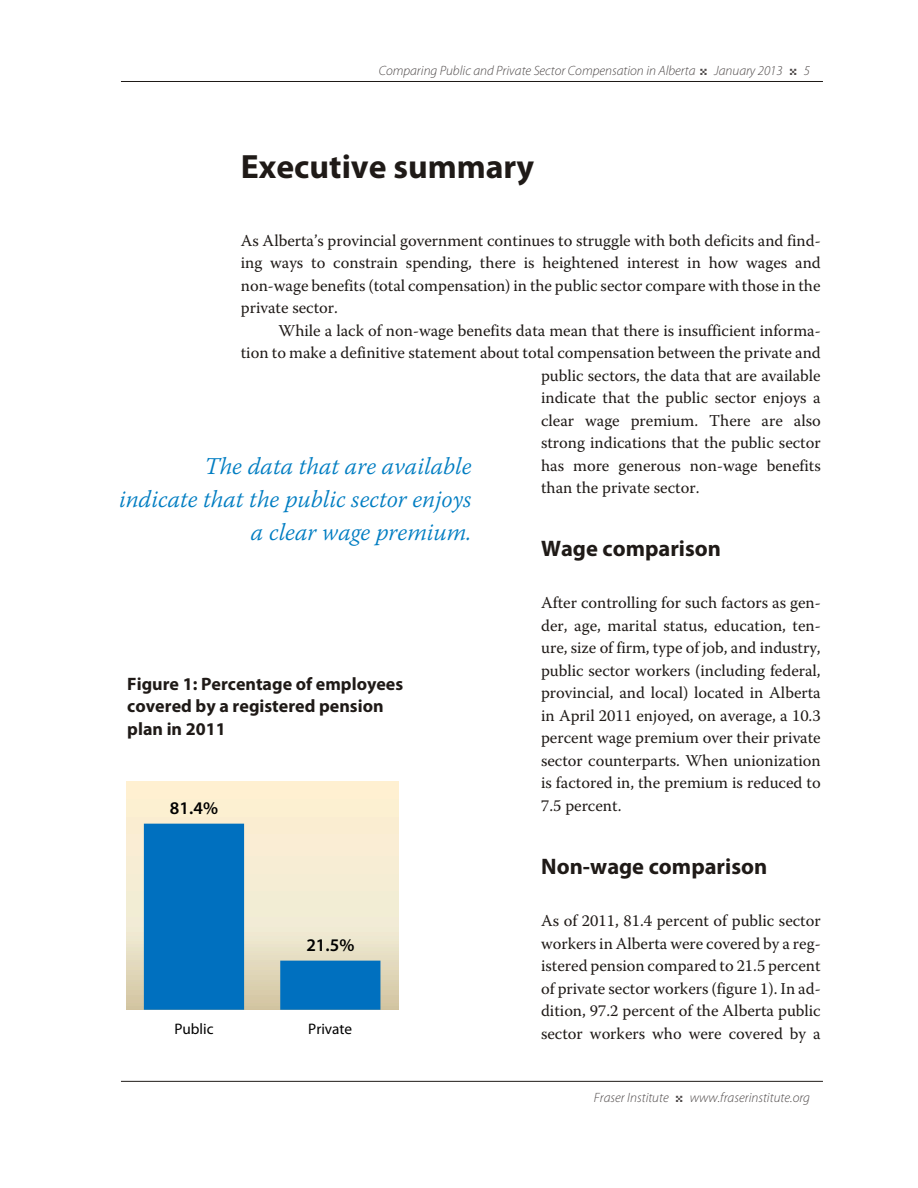
<style>
.page{position:relative;width:918px;height:1188px;background:#fff}
.page>*{position:absolute;margin:0;border:0;box-sizing:border-box;transform-origin:0 0}
.t1{font:700 33.75px "Myriad Pro";color:#1f1a17}
.t2{font:italic 300 24px/32.7px "Warnock Pro";color:#007dc2;text-align:right}
.t3{font:700 22.5px "Myriad Pro";color:#1f1a17}
.t4{font:700 18px/22.5px "Myriad Pro";color:#1f1a17}
.t5{font:600 17.85px "Myriad Pro";color:#000}
.t6{font:16.5px/22.5px "Warnock Pro";color:#1f1a17;text-align:justify}
.t7{font:15.3px "Myriad Pro";color:#000}
.t8{font:italic 300 13.5px "Myriad Pro";color:#4f4a4a}
</style>
<div class="page">
<hr style="left:121px;top:1081px;width:702px;height:1px;background:#1f1a17">
<hr style="left:121px;top:81px;width:702px;height:1px;background:#1f1a17">
<div style="left:126px;top:781px;width:272px;height:18px;background:#fff0d1"></div>
<div style="left:126px;top:799px;width:272px;height:18px;background:#fcf0d1"></div>
<div style="left:126px;top:817px;width:272px;height:18px;background:#faedd1"></div>
<div style="left:126px;top:835px;width:272px;height:21px;background:#faedd4"></div>
<div style="left:126px;top:856px;width:272px;height:18px;background:#f7edd4"></div>
<div style="left:126px;top:874px;width:272px;height:18px;background:#f5edd4"></div>
<div style="left:126px;top:892px;width:272px;height:25px;background:#f2edd4"></div>
<div style="left:126px;top:917px;width:272px;height:11px;background:#f2ebd6"></div>
<hr style="left:126px;top:928px;width:272px;height:4px;background:#f0ebd4">
<div style="left:126px;top:932px;width:272px;height:5px;background:#f0e8d1"></div>
<hr style="left:126px;top:937px;width:272px;height:2px;background:#ede8d1">
<hr style="left:126px;top:939px;width:272px;height:2px;background:#ede8cf">
<hr style="left:126px;top:941px;width:272px;height:3px;background:#ede6cc">
<hr style="left:126px;top:944px;width:272px;height:3px;background:#ebe3cc">
<hr style="left:126px;top:947px;width:272px;height:2px;background:#e8e3c9">
<hr style="left:126px;top:949px;width:272px;height:2px;background:#e8e3c7">
<hr style="left:126px;top:951px;width:272px;height:2px;background:#e8e0c7">
<hr style="left:126px;top:953px;width:272px;height:2px;background:#e8e0c4">
<hr style="left:126px;top:955px;width:272px;height:3px;background:#e6dec4">
<hr style="left:126px;top:958px;width:272px;height:2px;background:#e6dec2">
<hr style="left:126px;top:960px;width:272px;height:2px;background:#e3dbbf">
<hr style="left:126px;top:962px;width:272px;height:3px;background:#e3d9bf">
<hr style="left:126px;top:965px;width:272px;height:2px;background:#e3d9bd">
<hr style="left:126px;top:967px;width:272px;height:3px;background:#e3d9ba">
<hr style="left:126px;top:970px;width:272px;height:2px;background:#e0d6ba">
<hr style="left:126px;top:972px;width:272px;height:3px;background:#e0d6b8">
<hr style="left:126px;top:975px;width:272px;height:3px;background:#ded4b5">
<hr style="left:126px;top:978px;width:272px;height:2px;background:#ded4b5">
<hr style="left:126px;top:980px;width:272px;height:2px;background:#dbd1b3">
<hr style="left:126px;top:982px;width:272px;height:2px;background:#dbd1b0">
<hr style="left:126px;top:984px;width:272px;height:3px;background:#dbcfb0">
<hr style="left:126px;top:987px;width:272px;height:3px;background:#d9cfad">
<hr style="left:126px;top:990px;width:272px;height:2px;background:#d9ccab">
<hr style="left:126px;top:992px;width:272px;height:3px;background:#d9ccab">
<hr style="left:126px;top:995px;width:272px;height:3px;background:#d6c9a8">
<hr style="left:126px;top:998px;width:272px;height:2px;background:#d6c9a6">
<hr style="left:126px;top:1000px;width:272px;height:3px;background:#d6c7a6">
<hr style="left:126px;top:1003px;width:272px;height:3px;background:#d4c7a3">
<hr style="left:126px;top:1006px;width:272px;height:3px;background:#d1c4a1">
<hr style="left:126px;top:1009px;width:272px;height:1px;background:#d1c29e">
<svg style="left:144px;top:824px;width:236px;height:186px;fill:#0070bf"></svg>
<p class="t8" style="left:379px;top:65px;width:433px">Comparing Public and Private Sector Compensation in Alberta ✔ January 2013 ✔ 5</p>
<h1 class="t1" style="left:241px;top:153px;width:295px">Executive summary</h1>
<p class="t6" style="left:241px;top:230px;width:581px">As Al berta’s pro vin cial gov ern ment con tin ues to strug gle with both def i cits and find&shy;ing ways to constrain spending, there is height ened in ter est in how wages and non-wage ben e fits (to tal com pen sa tion) in the pub lic sec tor com pare with those in the pri vate sec tor.</p>
<p class="t6" style="left:279px;top:320px;width:544px">While a lack of non-wage ben e fits data mean that there is insuf fi cient infor ma -</p>
<p class="t6" style="left:241px;top:343px;width:581px">tion to make a defin i tive state ment about total compen sa tion between the pri vate and</p>
<p class="t6" style="left:541px;top:365px;width:281px">pub lic sectors, the data that are avail able</p>
<p class="t6" style="left:541px;top:388px;width:281px">indi cate that the pub lic sec tor enjoys a</p>
<p class="t6" style="left:541px;top:410px;width:281px">clear wage pre mium. There are also</p>
<p class="t6" style="left:541px;top:433px;width:281px">strong indi ca tions that the pub lic sec tor</p>
<p class="t6" style="left:541px;top:455px;width:281px">has more gen er ous non-wage ben e fits</p>
<p class="t6" style="left:541px;top:478px;width:160px">than the private sector.</p>
<h2 class="t2" style="left:119px;top:452px;width:354px">The data that are avail able<br>indi cate that the pub lic sec tor enjoys a clear wage pre mium.</h2>
<h3 class="t3" style="left:541px;top:539px;width:181px">Wage com par i son</h3>
<p class="t6" style="left:541px;top:593px;width:281px">Af ter con trol ling for such fac tors as gen - der, age, mar i tal sta tus, ed u ca tion, ten - ure, size of firm, type of job, and in dus try, pub lic sec tor work ers (in clud ing fed eral, pro vin cial, and lo cal) lo cated in Al berta in April 2011 en joyed, on av er age, a 10.3 per cent wage pre mium over their pri vate sec tor coun ter parts. When union iza tion is fac tored in, the premium is reduced to 7.5 per cent.</p>
<p class="t4" style="left:127px;top:674px;width:278px">Fig ure 1: Per centage of employ ees covered by a regis tered pen sion plan in 2011</p>
<p class="t5" style="left:170px;top:800px;width:50px">81.4%</p>
<p class="t5" style="left:306px;top:937px;width:50px">21.5%</p>
<p class="t7" style="left:174px;top:1023px;width:41px">Public</p>
<p class="t7" style="left:308px;top:1023px;width:45px">Private</p>
<h3 class="t3" style="left:541px;top:857px;width:228px">Non-wage com par i son</h3>
<p class="t6" style="left:541px;top:911px;width:281px">As of 2011, 81.4 per cent of public sec tor work ers in Al berta were cov ered by a reg - is tered pen sion com pared to 21.5 per cent of pri vate sec tor work ers (fig ure 1). In ad - di tion, 97.2 per cent of the Al berta pub lic sec tor work ers who were cov ered by a</p>
<p class="t8" style="left:594px;top:1091px;width:218px">Fra ser Insti tute ✔ www.fraserinstitute.org</p>
</div>
